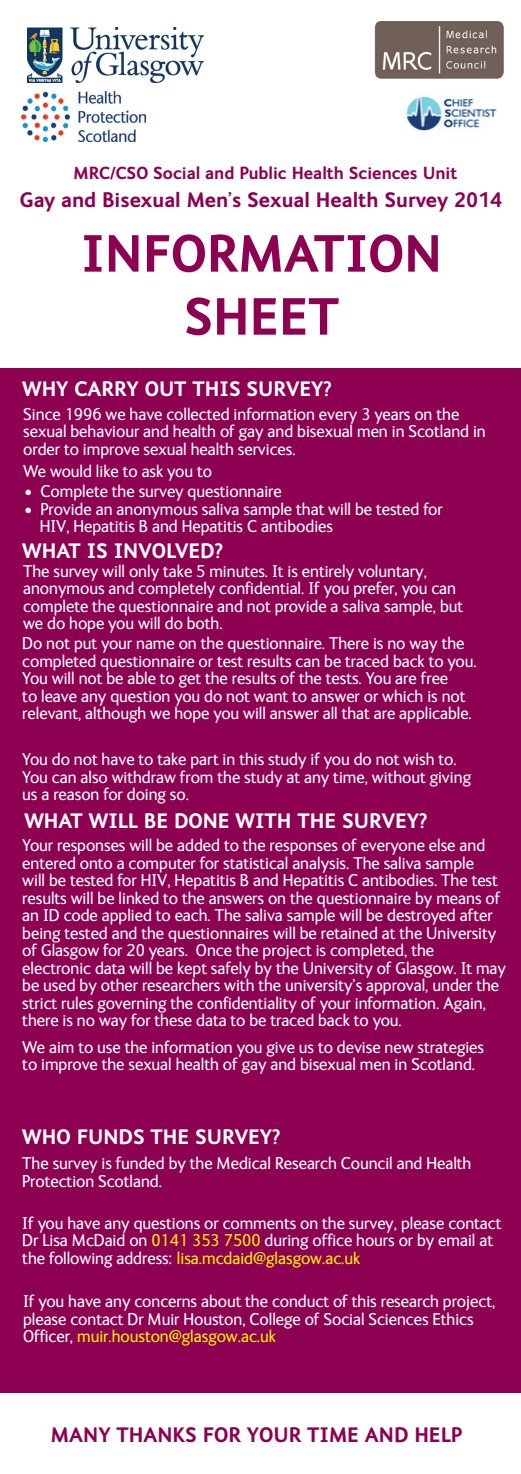
<style>
.page{position:relative;width:521px;height:1474px;background:#fff}
.page>*{position:absolute;margin:0;border:0;box-sizing:border-box;transform-origin:0 0}
.t1{font:700 52.5px/63px "FS Ingrid";color:#8d0052;text-align:center}
.t2{font:700 21px "FS Ingrid";color:#fff}
.t3{font:700 21px "FS Ingrid";color:#8d0052}
.t4{font:17.5px/17.5px "FS Ingrid";color:#fff}
.t5{font:700 17.5px "FS Ingrid";color:#8d0052}
.s1{color:#fff101}
</style>
<div class="page">
<div style="left:0;top:368px;width:520px;height:1105px;background:#8d0052"></div>
<div style="left:0;top:1408px;width:521px;height:65px;background:#fff"></div>
<img style="left:28px;top:28px;width:175px;height:54px">
<img style="left:22px;top:92px;width:124px;height:49px">
<img style="left:375px;top:21px;width:129px;height:57px">
<img style="left:403px;top:96px;width:93px;height:35px">
<div style="left:0;top:1392px;width:521px;height:26px;background:#fff"></div>
<p class="t5" style="left:73px;top:161px;width:385px">MRC/CSO Social and Public Health Sciences Unit</p>
<p class="t3" style="left:20px;top:186px;width:484px">Gay and Bisexual Men’s Sexual Health Survey 2014</p>
<h1 class="t1" style="left:81px;top:220px;width:362px">INFORMATION<br>SHEET</h1>
<p class="t2" style="left:22px;top:375px;width:311px">WHY CARRY OUT THIS SURVEY?</p>
<p class="t4" style="left:23px;top:404px;width:464px">Since 1996 we have collected information every 3 years on the sexual behaviour and health of gay and bisexual men in Scotland in order to improve sexual health services.</p>
<p class="t4" style="left:23px;top:461px;width:190px">We would like to ask you to</p>
<p class="t4" style="left:25px;top:481px;width:258px">• Complete the survey questionnaire</p>
<p class="t4" style="left:40px;top:499px;width:404px;text-indent:-15px">• Provide an anonymous saliva sample that will be tested for<br>HIV, Hepatitis B and Hepatitis C antibodies</p>
<p class="t2" style="left:22px;top:536px;width:202px">WHAT IS INVOLVED?</p>
<p class="t4" style="left:23px;top:561px;width:441px">The survey will only take 5 minutes. It is entirely voluntary, anonymous and completely confidential. If you prefer, you can complete the questionnaire and not provide a saliva sample, but we do hope you will do both.</p>
<p class="t4" style="left:22px;top:634px;width:456px">Do not put your name on the questionnaire. There is no way the completed questionnaire or test results can be traced back to you.<br>You will not be able to get the results of the tests. You are free<br>to leave any question you do not want to answer or which is not relevant, although we hope you will answer all that are applicable.</p>
<p class="t4" style="left:22px;top:750px;width:450px">You do not have to take part in this study if you do not wish to.<br>You can also withdraw from the study at any time, without giving us a reason for doing so.</p>
<p class="t2" style="left:24px;top:806px;width:404px">WHAT WILL BE DONE WITH THE SURVEY?</p>
<p class="t4" style="left:22px;top:835px;width:485px">Your responses will be added to the responses of everyone else and entered onto a computer for statistical analysis. The saliva sample<br>will be tested for HIV, Hepatitis B and Hepatitis C antibodies. The test results will be linked to the answers on the questionnaire by means of an ID code applied to each. The saliva sample will be destroyed after being tested and the questionnaires will be retained at the University of Glasgow for 20 years. Once the project is completed, the electronic data will be kept safely by the University of Glasgow. It may be used by other researchers with the university’s approval, under the strict rules governing the confidentiality of your information. Again, there is no way for these data to be traced back to you.</p>
<p class="t4" style="left:22px;top:1037px;width:463px">We aim to use the information you give us to devise new strategies to improve the sexual health of gay and bisexual men in Scotland.</p>
<p class="t2" style="left:22px;top:1123px;width:259px">WHO FUNDS THE SURVEY?</p>
<p class="t4" style="left:22px;top:1154px;width:451px">The survey is funded by the Medical Research Council and Health<br>Protection Scotland.</p>
<p class="t4" style="left:22px;top:1213px;width:481px">If you have any questions or comments on the survey, please contact<br>Dr Lisa McDaid on <span class="s1">0141 353 7500</span> during office hours or by email at the following address: <span class="s1">lisa.mcdaid@glasgow.ac.uk</span></p>
<p class="t4" style="left:23px;top:1291px;width:474px">If you have any concerns about the conduct of this research project, please contact Dr Muir Houston, College of Social Sciences Ethics<br>Officer, <span class="s1">muir.houston@glasgow.ac.uk</span></p>
<p class="t3" style="left:51px;top:1420px;width:413px">MANY THANKS FOR YOUR TIME AND HELP</p>
</div>
